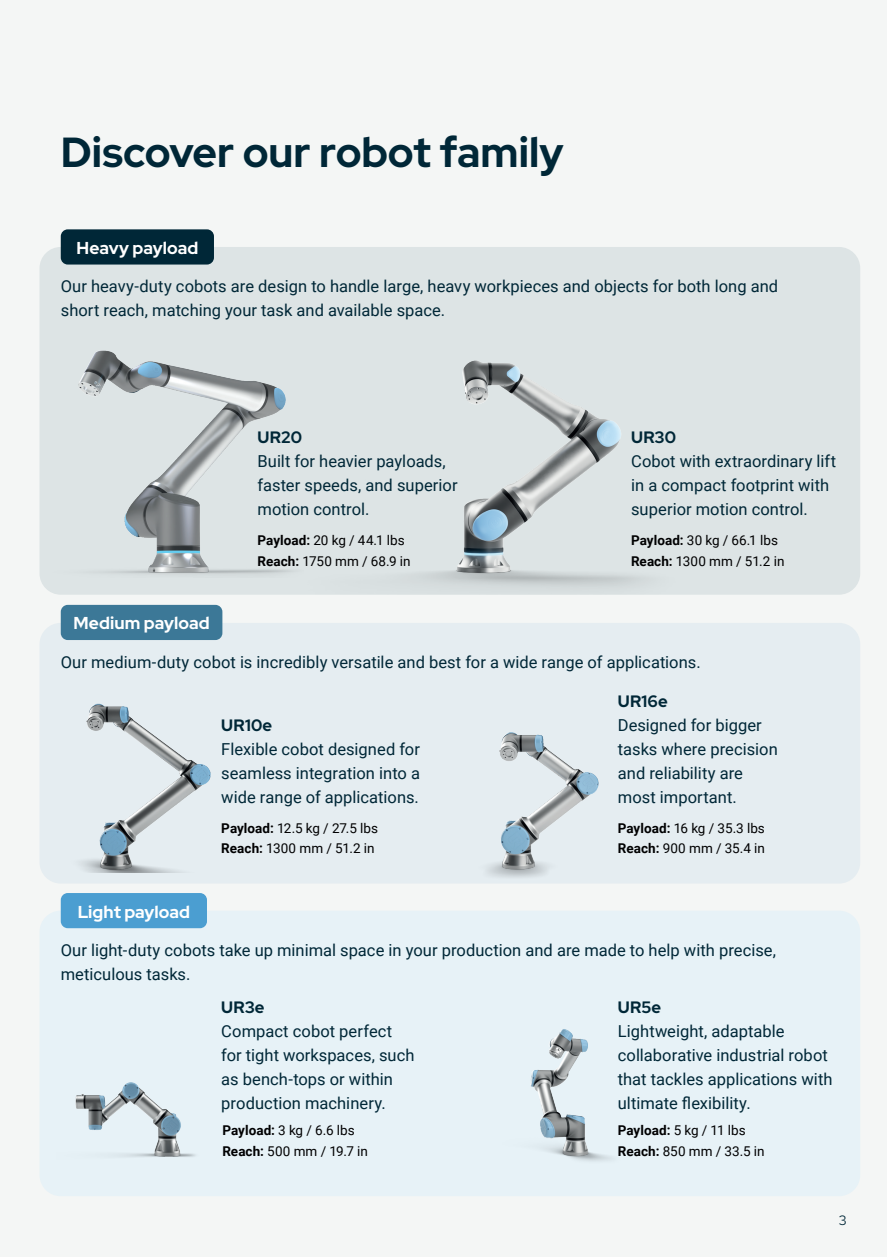
<style>
.page{position:relative;width:887px;height:1257px;background:#f4f6f5}
.page>*{position:absolute;margin:0;border:0;box-sizing:border-box;transform-origin:0 0}
.t1{font:700 42px "Red Hat Display";color:#002737}
.t2{font:700 17.25px "Red Hat Display";letter-spacing:.005em;color:#fff}
.t3{font:16.5px/24px "Roboto";color:#002737}
.t4{font:700 16.5px "Red Hat Display";letter-spacing:.01em;color:#002737}
.t5{font:13.5px "Roboto";letter-spacing:.005em;color:#000001}
.t6{font:13.5px "Red Hat Display";color:#002737}
.s1{font-weight:700}
</style>
<div class="page">
<div style="left:40px;top:247px;width:820px;height:348px;background:#dde4e5;border-radius:21px"></div>
<div style="left:40px;top:623px;width:820px;height:260px;background:#e5edf1;border-radius:21px"></div>
<div style="left:40px;top:910px;width:820px;height:286px;background:#e7f2f7;border-radius:21px"></div>
<img style="left:39px;top:347px;width:253px;height:228px">
<img style="left:487px;top:732px;width:112px;height:146px">
<img style="left:81px;top:703px;width:130px;height:169px">
<img style="left:530px;top:1029px;width:82px;height:132px">
<img style="left:75px;top:1082px;width:121px;height:75px">
<img style="left:419px;top:360px;width:223px;height:227px">
<div style="left:61px;top:229px;width:153px;height:36px;background:#002737;border-radius:7px"></div>
<div style="left:61px;top:605px;width:161px;height:35px;background:#3c7897;border-radius:7px"></div>
<div style="left:61px;top:893px;width:146px;height:35px;background:#4b9ed1;border-radius:7px"></div>
<h1 class="t1" style="left:61px;top:125px;width:504px">Discover our robot family</h1>
<p class="t2" style="left:76px;top:237px;width:123px">Heavy payload</p>
<p class="t3" style="left:61px;top:273px;width:719px">Our heavy-duty cobots are design to handle large, heavy workpieces and objects for both long and short reach, matching your task and available space.</p>
<p class="t4" style="left:258px;top:426px;width:46px">UR20</p>
<p class="t3" style="left:258px;top:448px;width:202px">Built for heavier payloads, faster speeds, and superior motion control.</p>
<p class="t4" style="left:631px;top:426px;width:46px">UR30</p>
<p class="t3" style="left:631px;top:448px;width:207px">Cobot with extraordinary lift in a compact footprint with superior motion control.</p>
<p class="t5" style="left:258px;top:531px;width:149px"><span class="s1">Payload:</span> 20 kg / 44.1 lbs</p>
<p class="t5" style="left:631px;top:531px;width:148px"><span class="s1">Payload:</span> 30 kg / 66.1 lbs</p>
<p class="t2" style="left:74px;top:612px;width:138px">Medium payload</p>
<p class="t5" style="left:257px;top:552px;width:155px"><span class="s1">Reach:</span> 1750 mm / 68.9 in</p>
<p class="t5" style="left:631px;top:552px;width:155px"><span class="s1">Reach:</span> 1300 mm / 51.2 in</p>
<p class="t3" style="left:61px;top:649px;width:641px">Our medium-duty cobot is incredibly versatile and best for a wide range of applications.</p>
<p class="t4" style="left:221px;top:714px;width:53px">UR10e</p>
<p class="t3" style="left:221px;top:736px;width:200px;text-align:justify">Flexible cobot designed for seamless integration into a wide range of applications.</p>
<p class="t5" style="left:221px;top:818px;width:158px"><span class="s1">Payload:</span> 12.5 kg / 27.5 lbs</p>
<p class="t4" style="left:618px;top:690px;width:51px">UR16e</p>
<p class="t3" style="left:618px;top:712px;width:161px">Designed for bigger tasks where precision and reliability are most important.</p>
<p class="t5" style="left:618px;top:818px;width:149px"><span class="s1">Payload:</span> 16 kg / 35.3 lbs</p>
<p class="t2" style="left:78px;top:900px;width:114px">Light payload</p>
<p class="t5" style="left:221px;top:839px;width:155px"><span class="s1">Reach:</span> 1300 mm / 51.2 in</p>
<p class="t5" style="left:618px;top:839px;width:149px"><span class="s1">Reach:</span> 900 mm / 35.4 in</p>
<p class="t3" style="left:61px;top:937px;width:717px">Our light-duty cobots take up minimal space in your production and are made to help with precise, meticulous tasks.</p>
<p class="t4" style="left:221px;top:996px;width:45px">UR3e</p>
<p class="t3" style="left:221px;top:1018px;width:195px">Compact cobot perfect for tight workspaces, such as bench-tops or within production machinery.</p>
<p class="t4" style="left:618px;top:996px;width:45px">UR5e</p>
<p class="t3" style="left:618px;top:1018px;width:216px">Lightweight, adaptable collaborative industrial robot that tackles applications with ultimate flexibility.</p>
<p class="t5" style="left:222px;top:1121px;width:134px"><span class="s1">Payload:</span> 3 kg / 6.6 lbs</p>
<p class="t5" style="left:618px;top:1121px;width:129px"><span class="s1">Payload:</span> 5 kg / 11 lbs</p>
<p class="t5" style="left:222px;top:1141px;width:147px"><span class="s1">Reach:</span> 500 mm / 19.7 in</p>
<p class="t5" style="left:618px;top:1141px;width:148px"><span class="s1">Reach:</span> 850 mm / 33.5 in</p>
<p class="t6" style="left:839px;top:1211px;width:9px">3</p>
</div>
